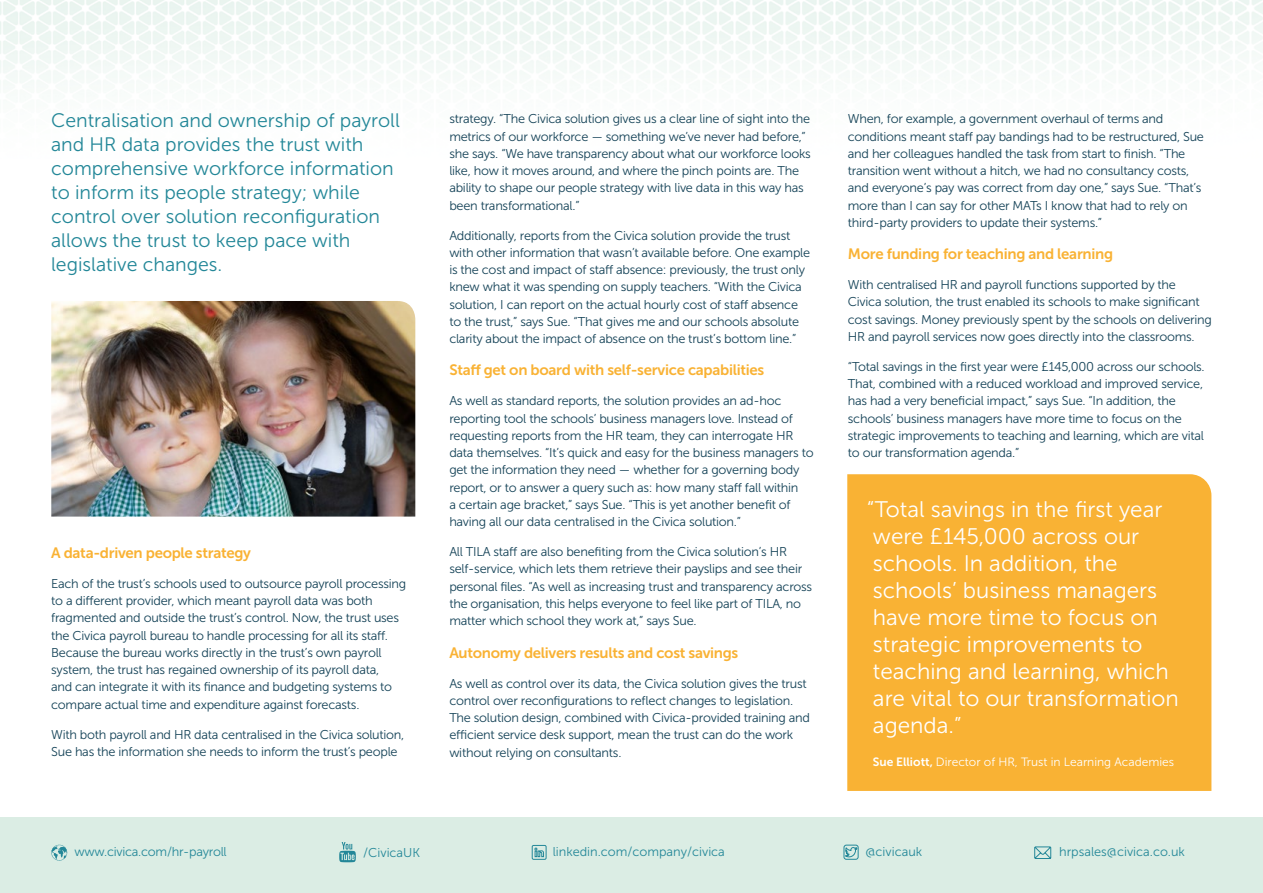
<style>
.page{position:relative;width:1263px;height:893px;background:#fff}
.page>*{position:absolute;margin:0;border:0;box-sizing:border-box;transform-origin:0 0}
.t1{font:22.5px/27px "Museo Sans 300";color:#fff}
.t2{font:19.5px/24px "Museo Sans 300";color:#238798}
.t3{font:15px "Museo Sans 700";letter-spacing:-.02em;color:#f9b234}
.t4{font:12.75px/17.2px "Museo Sans 300";letter-spacing:-.02em;color:#144257}
.t5{font:12.75px "Museo Sans 300";color:#238798}
.t6{font:12.75px "Museo Sans 300";letter-spacing:-.02em;color:#238798}
.t7{font:12px "Museo Sans 300";color:#fff}
.s1{font-family:"Museo Sans 700"}
</style>
<div class="page">
<img style="left:0;top:0;width:1263px;height:84px">
<svg style="left:847px;top:474px;width:364px;height:317px;background:#f9b338"></svg>
<img style="left:51px;top:301px;width:364px;height:216px">
<div style="left:0;top:817px;width:1263px;height:76px;background:#dbede4"></div>
<svg style="left:51px;top:844px;width:16px;height:17px"></svg>
<svg style="left:1034px;top:846px;width:17px;height:13px"></svg>
<div style="left:532px;top:845px;width:14px;height:14px;border:1px solid #238798"></div>
<svg style="left:534px;top:848px;width:10px;height:9px"></svg>
<svg style="left:843px;top:845px;width:16px;height:15px"></svg>
<svg style="left:339px;top:842px;width:17px;height:20px"></svg>
<p class="t2" style="left:51px;top:109px;width:350px">Centralisation and ownership of payroll and HR data provides the trust with comprehensive workforce information to inform its people strategy; while control over solution reconfiguration allows the trust to keep pace with legislative changes.</p>
<p class="t3" style="left:51px;top:544px;width:201px">A data-driven people strategy</p>
<p class="t4" style="left:51px;top:575px;width:357px">Each of the trust’s schools used to outsource payroll processing to a different provider, which meant payroll data was both fragmented and outside the trust’s control. Now, the trust uses the Civica payroll bureau to handle processing for all its staff.<br>Because the bureau works directly in the trust’s own payroll system, the trust has regained ownership of its payroll data,<br>and can integrate it with its finance and budgeting systems to compare actual time and expenditure against forecasts.</p>
<p class="t4" style="left:51px;top:726px;width:355px">With both payroll and HR data centralised in the Civica solution,<br>Sue has the information she needs to inform the trust’s people</p>
<p class="t4" style="left:449px;top:110px;width:363px">strategy. “The Civica solution gives us a clear line of sight into the metrics of our workforce — something we’ve never had before,” she says. “We have transparency about what our workforce looks like, how it moves around, and where the pinch points are. The ability to shape our people strategy with live data in this way has been transformational.”</p>
<p class="t4" style="left:449px;top:227px;width:362px">Additionally, reports from the Civica solution provide the trust with other information that wasn’t available before. One example is the cost and impact of staff absence: previously, the trust only knew what it was spending on supply teachers. “With the Civica solution, I can report on the actual hourly cost of staff absence to the trust,” says Sue. “That gives me and our schools absolute clarity about the impact of absence on the trust’s bottom line.”</p>
<p class="t3" style="left:449px;top:362px;width:316px">Staff get on board with self-service capabilities</p>
<p class="t4" style="left:449px;top:393px;width:366px">As well as standard reports, the solution provides an ad-hoc reporting tool the schools’ business managers love. Instead of requesting reports from the HR team, they can interrogate HR data themselves. “It’s quick and easy for the business managers to get the information they need — whether for a governing body report, or to answer a query such as: how many staff fall within<br>a certain age bracket,” says Sue. “This is yet another benefit of having all our data centralised in the Civica solution.”</p>
<p class="t4" style="left:449px;top:543px;width:364px">All TILA staff are also benefiting from the Civica solution’s HR self-service, which lets them retrieve their payslips and see their personal files. “As well as increasing trust and transparency across the organisation, this helps everyone to feel like part of TILA, no matter which school they work at,” says Sue.</p>
<p class="t3" style="left:449px;top:644px;width:290px">Autonomy delivers results and cost savings</p>
<p class="t4" style="left:449px;top:675px;width:362px">As well as control over its data, the Civica solution gives the trust control over reconfigurations to reflect changes to legislation.<br>The solution design, combined with Civica-provided training and efficient service desk support, mean the trust can do the work without relying on consultants.</p>
<p class="t4" style="left:848px;top:111px;width:358px">When, for example, a government overhaul of terms and conditions meant staff pay bandings had to be restructured, Sue and her colleagues handled the task from start to finish. “The transition went without a hitch, we had no consultancy costs, and everyone’s pay was correct from day one,” says Sue. “That’s more than I can say for other MATs I know that had to rely on third-party providers to update their systems.”</p>
<p class="t3" style="left:848px;top:246px;width:267px">More funding for teaching and learning</p>
<p class="t4" style="left:848px;top:276px;width:366px">With centralised HR and payroll functions supported by the Civica solution, the trust enabled its schools to make significant cost savings. Money previously spent by the schools on delivering HR and payroll services now goes directly into the classrooms.</p>
<p class="t4" style="left:848px;top:358px;width:358px">“Total savings in the first year were £145,000 across our schools.<br>That, combined with a reduced workload and improved service, has had a very beneficial impact,” says Sue. “In addition, the schools’ business managers have more time to focus on the strategic improvements to teaching and learning, which are vital to our transformation agenda.”</p>
<h1 class="t1" style="left:867px;top:496px;width:313px">“Total savings in the first year were £145,000 across our schools. In addition, the schools’ business managers have more time to focus on strategic improvements to teaching and learning, which are vital to our transformation agenda.”</h1>
<p class="t7" style="left:873px;top:755px;width:303px"><span class="s1">Sue Elliott,</span> Director of HR, Trust in Learning Academies</p>
<p class="t6" style="left:74px;top:845px;width:154px">www.civica.com/hr-payroll</p>
<p class="t5" style="left:363px;top:845px;width:58px">/CivicaUK</p>
<p class="t5" style="left:553px;top:845px;width:174px">linkedin.com/company/civica</p>
<p class="t5" style="left:865px;top:845px;width:58px">@civicauk</p>
<p class="t5" style="left:1059px;top:845px;width:127px">hrpsales@civica.co.uk</p>
</div>
